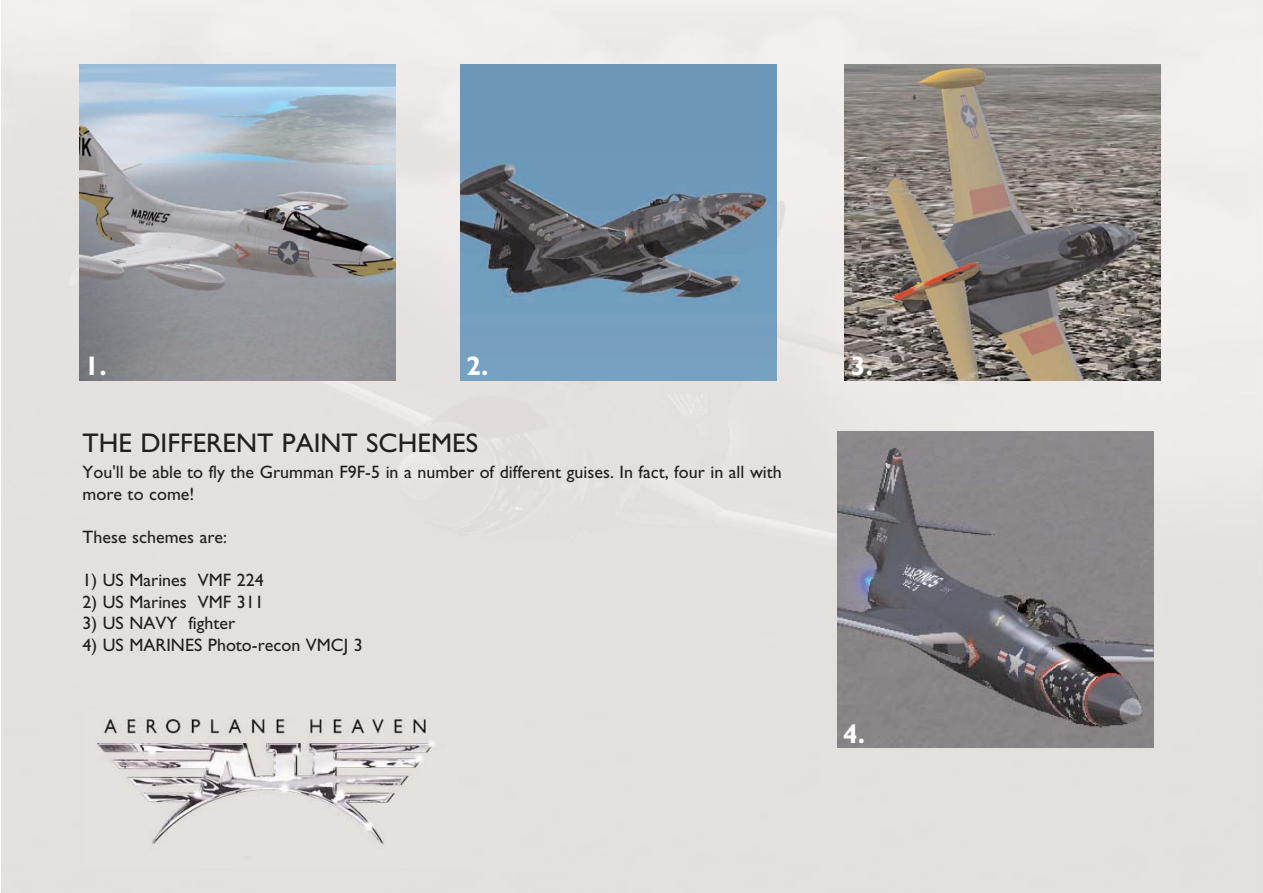
<style>
.page{position:relative;width:1263px;height:893px;background:#fff}
.page>*{position:absolute;margin:0;border:0;box-sizing:border-box;transform-origin:0 0}
.t1{font:27px "Gill Sans";color:#231f20}
.t2{font:700 27px "Gill Sans";color:#fff}
.t3{font:18px/21.6px "Gill Sans";color:#231f20}
</style>
<div class="page">
<img style="left:2px;top:0;width:1261px;height:892px">
<img style="left:844px;top:64px;width:316px;height:316px">
<img style="left:80px;top:65px;width:316px;height:315px">
<img style="left:461px;top:65px;width:316px;height:315px">
<img style="left:837px;top:431px;width:316px;height:316px">
<img style="left:84px;top:710px;width:373px;height:157px">
<h1 class="t2" style="left:84px;top:356px;width:24px">1.</h1>
<h1 class="t2" style="left:466px;top:356px;width:24px">2.</h1>
<h1 class="t2" style="left:851px;top:356px;width:24px">3.</h1>
<h1 class="t1" style="left:83px;top:433px;width:397px">THE DIFFERENT PAINT SCHEMES</h1>
<p class="t3" style="left:83px;top:463px;width:701px">You'll be able to fly the Grumman F9F-5 in a number of different guises. In fact, four in all with more to come!</p>
<p class="t3" style="left:83px;top:528px;width:146px">These schemes are:</p>
<p class="t3" style="left:83px;top:571px;width:183px">1) US Marines VMF 224</p>
<p class="t3" style="left:83px;top:592px;width:183px">2) US Marines VMF 311</p>
<p class="t3" style="left:83px;top:614px;width:154px">3) US NAVY fighter</p>
<p class="t3" style="left:83px;top:636px;width:282px">4) US MARINES Photo-recon VMCJ 3</p>
<h1 class="t2" style="left:843px;top:724px;width:24px">4.</h1>
</div>
